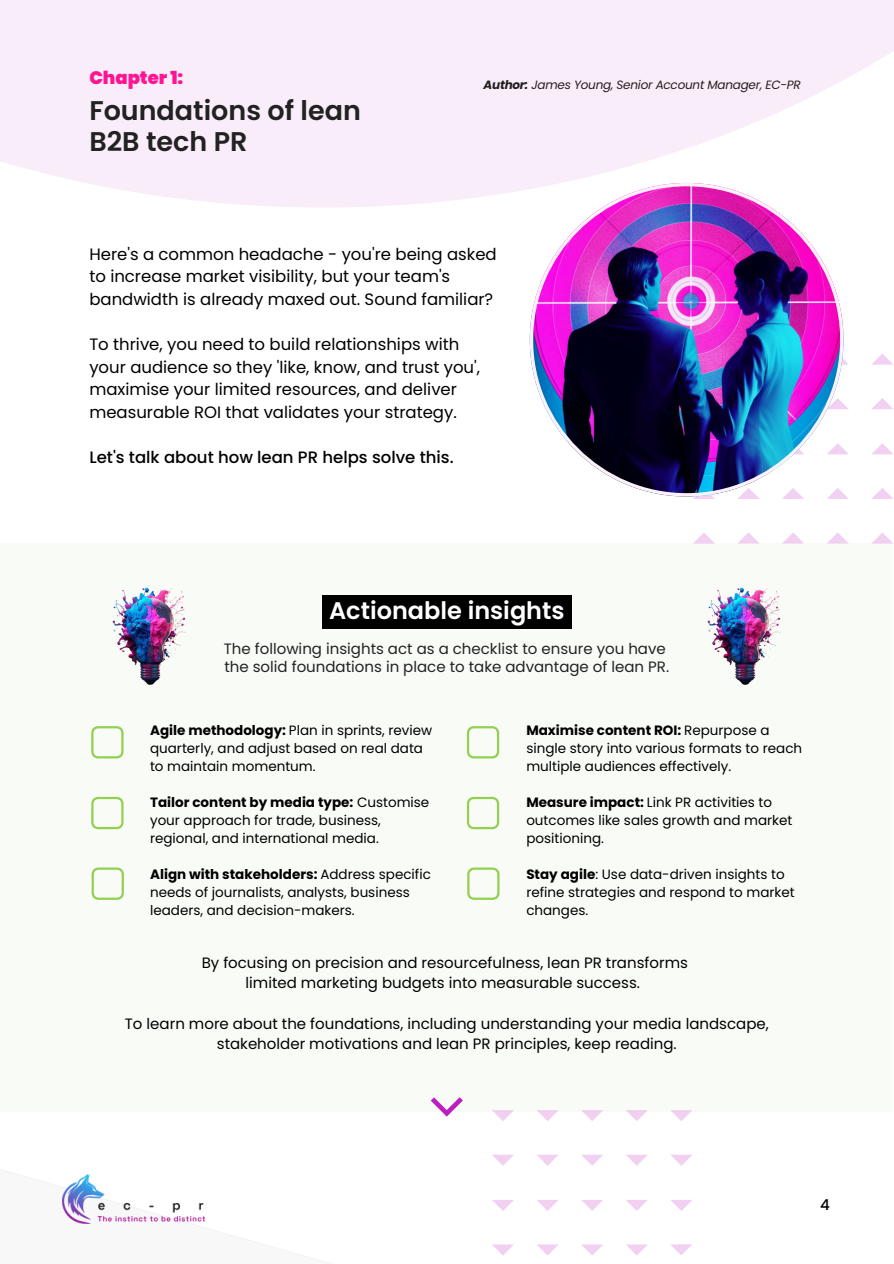
<style>
.page{position:relative;width:894px;height:1264px;background:#fff}
.page>*{position:absolute;margin:0;border:0;box-sizing:border-box;transform-origin:0 0}
.t1{font:600 27px/31.5px "Poppins";color:#222}
.t2{font:600 24px "Poppins";color:#fff}
.t3{font:900 18px "Poppins";color:#ff1593}
.t4{font:16.5px/22.5px "Poppins";color:#000}
.t5{font:500 16.5px "Poppins";color:#000}
.t6{font:15px/20.2px "Poppins";color:#000;text-align:center}
.t7{font:15px/18px "Poppins";color:#222}
.t8{font:500 15px "Poppins";color:#000}
.t9{font:13.5px/18px "Poppins";color:#000}
.t10{font:italic 12px "Poppins";letter-spacing:-.02em;color:#231f20}
.s1{font-weight:700}
</style>
<div class="page">
<svg style="left:0;top:0;width:893px;height:208px;fill:#f9edf9"></svg>
<img style="left:62px;top:1174px;width:143px;height:49px">
<div style="left:0;top:543px;width:892px;height:568px;background:#f9fcf6"></div>
<svg style="left:670px;top:1244px;width:22px;height:11px"></svg>
<svg style="left:671px;top:1200px;width:21px;height:10px"></svg>
<svg style="left:671px;top:1154px;width:21px;height:11px"></svg>
<svg style="left:670px;top:1110px;width:22px;height:11px"></svg>
<svg style="left:626px;top:1244px;width:21px;height:11px"></svg>
<svg style="left:626px;top:1200px;width:21px;height:10px"></svg>
<svg style="left:626px;top:1154px;width:21px;height:11px"></svg>
<svg style="left:626px;top:1110px;width:21px;height:11px"></svg>
<svg style="left:581px;top:1244px;width:22px;height:11px"></svg>
<svg style="left:581px;top:1200px;width:22px;height:10px"></svg>
<svg style="left:581px;top:1154px;width:22px;height:11px"></svg>
<svg style="left:581px;top:1110px;width:22px;height:11px"></svg>
<svg style="left:537px;top:1244px;width:21px;height:11px"></svg>
<svg style="left:537px;top:1200px;width:21px;height:10px"></svg>
<svg style="left:537px;top:1154px;width:21px;height:11px"></svg>
<svg style="left:537px;top:1110px;width:21px;height:11px"></svg>
<svg style="left:492px;top:1244px;width:22px;height:11px"></svg>
<svg style="left:492px;top:1200px;width:22px;height:10px"></svg>
<svg style="left:492px;top:1154px;width:22px;height:11px"></svg>
<svg style="left:492px;top:1110px;width:22px;height:11px"></svg>
<svg style="left:466px;top:726px;width:33px;height:32px"></svg>
<svg style="left:466px;top:796px;width:33px;height:33px"></svg>
<svg style="left:467px;top:867px;width:32px;height:32px"></svg>
<img style="left:707px;top:587px;width:74px;height:98px">
<img style="left:112px;top:587px;width:74px;height:98px">
<svg style="left:692px;top:496px;width:23px;height:3px"></svg>
<svg style="left:694px;top:533px;width:20px;height:10px"></svg>
<svg style="left:738px;top:496px;width:21px;height:3px"></svg>
<svg style="left:738px;top:532px;width:21px;height:11px"></svg>
<svg style="left:782px;top:496px;width:22px;height:3px"></svg>
<svg style="left:783px;top:532px;width:21px;height:11px"></svg>
<svg style="left:843px;top:359px;width:5px;height:5px"></svg>
<svg style="left:843px;top:403px;width:5px;height:6px"></svg>
<svg style="left:843px;top:449px;width:5px;height:5px"></svg>
<svg style="left:827px;top:493px;width:21px;height:6px"></svg>
<svg style="left:827px;top:532px;width:21px;height:11px"></svg>
<svg style="left:872px;top:353px;width:20px;height:11px"></svg>
<svg style="left:872px;top:398px;width:20px;height:11px"></svg>
<svg style="left:872px;top:443px;width:20px;height:11px"></svg>
<svg style="left:871px;top:488px;width:21px;height:11px"></svg>
<svg style="left:872px;top:532px;width:20px;height:11px"></svg>
<img style="left:529px;top:183px;width:314px;height:313px">
<svg style="left:91px;top:726px;width:32px;height:32px"></svg>
<div style="left:322px;top:595px;width:249px;height:34px;background:#000"></div>
<svg style="left:91px;top:796px;width:32px;height:33px"></svg>
<svg style="left:92px;top:867px;width:32px;height:32px"></svg>
<svg style="left:430px;top:1097px;width:33px;height:19px"></svg>
<h3 class="t3" style="left:89px;top:65px;width:95px">Chapter 1:</h3>
<h1 class="t10" style="left:483px;top:76px;width:319px"><span class="s1">Author:</span> James Young, Senior Account Manager, EC-PR</h1>
<h4 class="t1" style="left:89px;top:94px;width:273px">Foundations of lean<br>B2B tech PR</h4>
<h4 class="t4" style="left:89px;top:243px;width:409px">Here's a common headache - you're being asked to increase market visibility, but your team's bandwidth is already maxed out. Sound familiar?</h4>
<h3 class="t4" style="left:89px;top:333px;width:392px">To thrive, you need to build relationships with your audience so they 'like, know, and trust you', maximise your limited resources, and deliver measurable ROI that validates your strategy.</h3>
<p class="t5" style="left:89px;top:445px;width:366px">Let's talk about how lean PR helps solve this.</p>
<h6 class="t2" style="left:329px;top:594px;width:237px">Actionable insights</h6>
<p class="t7" style="left:224px;top:640px;width:447px">The following insights act as a checklist to ensure you have the solid foundations in place to take advantage of lean PR.</p>
<h5 class="t9" style="left:150px;top:721px;width:284px"><span class="s1">Agile methodology:</span> Plan in sprints, review quarterly, and adjust based on real data to maintain momentum.</h5>
<h6 class="t9" style="left:150px;top:793px;width:281px"><span class="s1">Tailor content by media type:</span> Customise your approach for trade, business, regional, and international media.</h6>
<h6 class="t9" style="left:150px;top:865px;width:282px"><span class="s1">Align with stakeholders:</span> Address specific needs of journalists, analysts, business leaders, and decision-makers.</h6>
<p class="t9" style="left:526px;top:721px;width:277px"><span class="s1">Maximise content ROI:</span> Repurpose a single story into various formats to reach multiple audiences effectively.</p>
<p class="t9" style="left:526px;top:793px;width:267px"><span class="s1">Measure impact:</span> Link PR activities to outcomes like sales growth and market positioning.</p>
<h2 class="t9" style="left:526px;top:865px;width:270px"><span class="s1">Stay agile</span>: Use data-driven insights to refine strategies and respond to market changes.</h2>
<h6 class="t6" style="left:202px;top:952px;width:487px">By focusing on precision and resourcefulness, lean PR transforms limited marketing budgets into measurable success.</h6>
<p class="t6" style="left:125px;top:1013px;width:645px">To learn more about the foundations, including understanding your media landscape, stakeholder motivations and lean PR principles, keep reading.</p>
<p class="t8" style="left:820px;top:1193px;width:11px">4</p>
</div>
